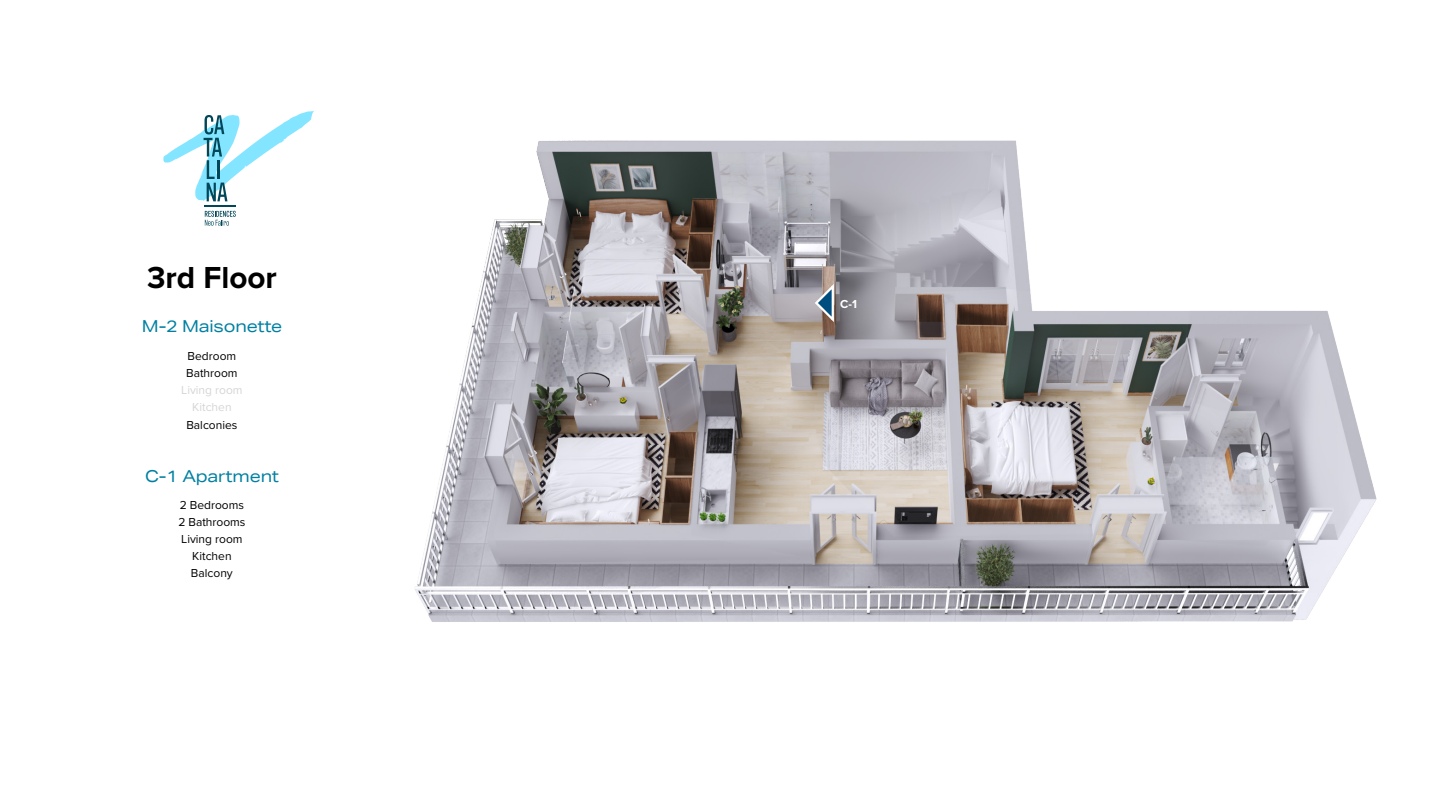
<style>
.page{position:relative;width:1440px;height:810px;background:#fff}
.page>*{position:absolute;margin:0;border:0;box-sizing:border-box;transform-origin:0 0}
.t1{font:700 31.5px "Proxima Nova";color:#000}
.t2{font:16.5px "Aktiv Grotesk Ex";letter-spacing:-.01em;color:#0080a2}
.t3{font:12px/17.1px "Proxima Nova";color:#000}
.t4{font:12px/17.1px "Proxima Nova";color:#d6d5d5;text-align:center}
.t5{font:700 12px "Proxima Nova";color:#fff}
</style>
<div class="page">
<svg style="left:163px;top:138px;width:29px;height:26px"></svg>
<img style="left:192px;top:110px;width:1185px;height:512px">
<svg style="left:813px;top:283px;width:23px;height:42px"></svg>
<h1 class="t1" style="left:147px;top:254px;width:131px">3rd Floor</h1>
<h2 class="t2" style="left:142px;top:317px;width:142px">M-2 Maisonette</h2>
<p class="t3" style="left:186px;top:347px;width:53px">Bedroom<br>Bathroom</p>
<p class="t4" style="left:181px;top:381px;width:63px">Living room<br>Kitchen</p>
<p class="t3" style="left:186px;top:415px;width:53px">Balconies</p>
<h2 class="t2" style="left:145px;top:466px;width:135px">C-1 Apartment</h2>
<p class="t3" style="left:178px;top:496px;width:69px;text-align:center">2 Bedrooms<br>2 Bathrooms<br>Living room<br>Kitchen<br>Balcony</p>
<p class="t5" style="left:840px;top:295px;width:18px">C-1</p>
</div>
